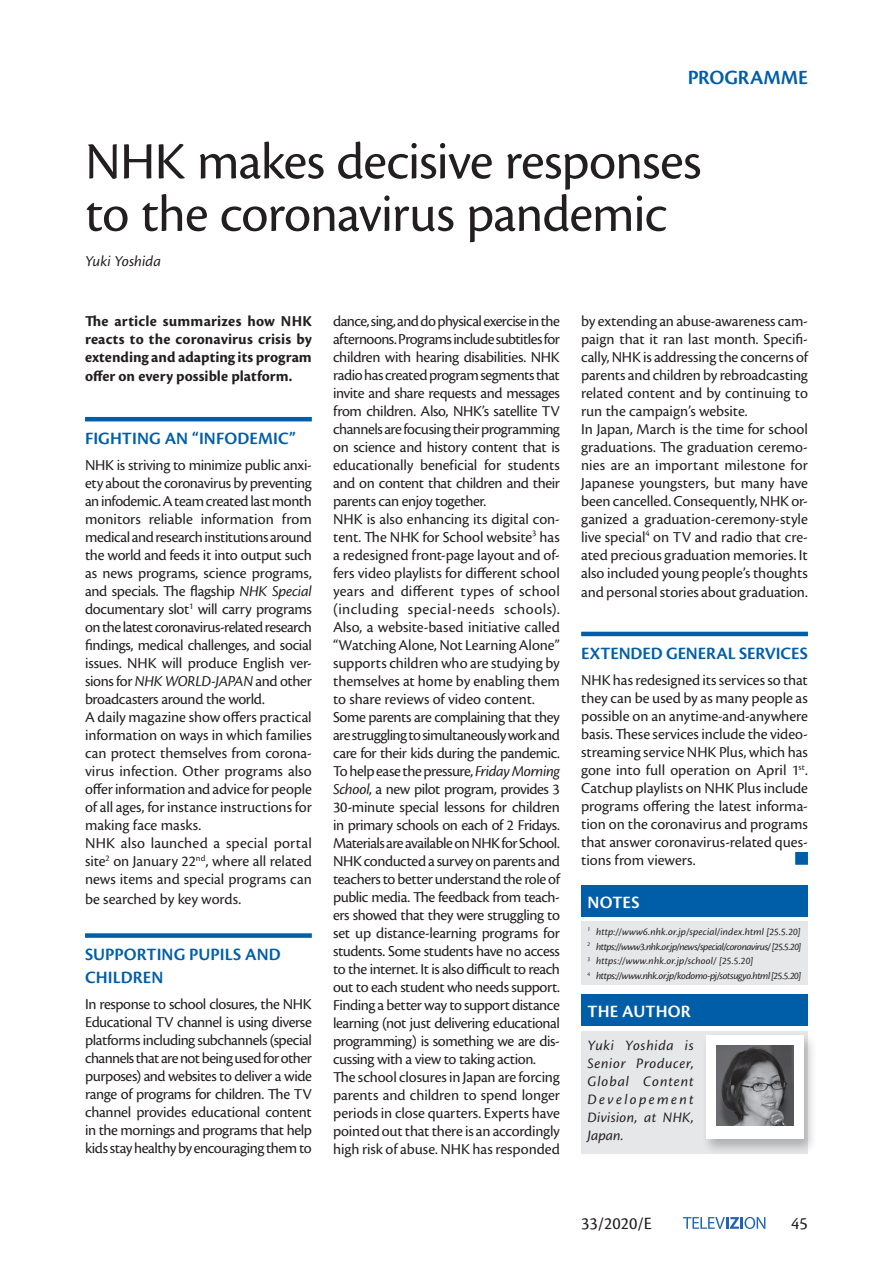
<style>
.page{position:relative;width:893px;height:1263px;background:#fff}
.page>*{position:absolute;margin:0;border:0;box-sizing:border-box;transform-origin:0 0}
.t1{font:54px/52.5px "Cronos Pro";letter-spacing:-.015em;color:#231f20}
.t2{font:600 21px "Cronos Pro";letter-spacing:-.005em;color:#005ea8}
.t3{font:600 18px/22.5px "Cronos Pro";letter-spacing:.005em;color:#005ea8}
.t4{font:600 18px "Cronos Pro";letter-spacing:.01em;color:#fff}
.t5{font:18px "Cronos Pro";color:#231f20}
.t6{font:15.75px/18px "Cronos Pro";letter-spacing:-.015em;color:#231f20}
.t7{font:700 15.75px/18.5px "Cronos Pro";color:#231f20;text-align:justify}
.t8{font:italic 15.75px "Cronos Pro";color:#231f20}
.t9{font:italic 15px/18px "Cronos Pro";letter-spacing:.06em;color:#231f20;text-align:justify}
.t10{font:italic 10.5px/14.7px "Cronos Pro";letter-spacing:-.03em;color:#231f20}
.s1{font-style:italic}
</style>
<div class="page">
<svg style="left:683px;top:1217px;width:82px;height:12px"></svg>
<hr style="left:85px;top:417px;width:227px;height:4px;background:#005ea8">
<div style="left:85px;top:933px;width:227px;height:5px;background:#005ea8"></div>
<hr style="left:581px;top:632px;width:227px;height:4px;background:#005ea8">
<div style="left:581px;top:921px;width:227px;height:63px;background:#e6e7e9"></div>
<div style="left:581px;top:885px;width:227px;height:32px;background:#005ea8"></div>
<div style="left:795px;top:852px;width:13px;height:13px;background:#005ea8;border:2px solid #005ea8"></div>
<div style="left:581px;top:1031px;width:227px;height:123px;background:#e6e7e9"></div>
<div style="left:701px;top:1033px;width:117px;height:122px;background:#231f20;opacity:.28"></div>
<div style="left:706px;top:1035px;width:98px;height:103px;background:#fff"></div>
<div style="left:581px;top:994px;width:227px;height:32px;background:#005ea8"></div>
<img style="left:716px;top:1046px;width:77px;height:79px">
<h2 class="t2" style="left:688px;top:65px;width:122px">PROGRAMME</h2>
<h1 class="t1" style="left:85px;top:135px;width:618px">NHK makes decisive responses to the coronavirus pandemic</h1>
<p class="t8" style="left:85px;top:253px;width:77px">Yuki Yoshida</p>
<p class="t7" style="left:85px;top:312px;width:228px">The article summarizes how NHK reacts to the coronavirus crisis by extending and adapting its program offer on every possible platform.</p>
<p class="t3" style="left:85px;top:427px;width:212px">FIGHTING AN “INFODEMIC”</p>
<p class="t6" style="left:85px;top:456px;width:228px">NHK is striving to minimize public anxi&shy;ety about the coronavirus by preventing an infodemic. A team created last month monitors reliable information from medical and research institutions around the world and feeds it into output such as news programs, science programs, and specials. The flagship <span class="s1">NHK Special </span>documentary slot<sup>1</sup> will carry programs on the latest coronavirus-related research findings, medical challenges, and social issues. NHK will produce English ver&shy;sions for <span class="s1">NHK WORLD-JAPAN</span> and other broadcasters around the world.<br>A daily magazine show offers practical information on ways in which families can protect themselves from corona&shy;virus infection. Other programs also offer information and advice for people of all ages, for instance instructions for making face masks.<br>NHK also launched a special portal site<sup>2</sup> on January 22<sup>nd</sup>, where all related news items and special programs can be searched by key words.</p>
<p class="t3" style="left:85px;top:943px;width:197px">SUPPORTING PUPILS AND<br>CHILDREN</p>
<p class="t6" style="left:85px;top:995px;width:228px;text-align:justify">In response to school closures, the NHK Educational TV channel is using diverse platforms including subchannels (special channels that are not being used for other purposes) and websites to deliver a wide range of programs for children. The TV channel provides educational content in the mornings and programs that help kids stay healthy by encouraging them to</p>
<p class="t6" style="left:333px;top:312px;width:228px">dance, sing, and do physical exercise in the afternoons. Programs include subtitles for children with hearing disabilities. NHK radio has created program segments that invite and share requests and messages from children. Also, NHK’s satellite TV channels are focusing their programming on science and history content that is educationally beneficial for students and on content that children and their parents can enjoy together.<br>NHK is also enhancing its digital con&shy;tent. The NHK for School website<sup>3</sup> has a redesigned front-page layout and of&shy;fers video playlists for different school years and different types of school (including special-needs schools).<br>Also, a website-based initiative called “Watching Alone, Not Learning Alone” supports children who are studying by themselves at home by enabling them to share reviews of video content.<br>Some parents are complaining that they are struggling to simultaneously work and care for their kids during the pandemic.<br>To help ease the pressure, <span class="s1">Friday Morning School</span>, a new pilot program, provides 3<br>30-minute special lessons for children in primary schools on each of 2 Fridays.<br>Materials are available on NHK for School.<br>NHK conducted a survey on parents and teachers to better understand the role of public media. The feedback from teach&shy;ers showed that they were struggling to set up distance-learning programs for students. Some students have no access to the internet. It is also difficult to reach out to each student who needs support.<br>Finding a better way to support distance learning (not just delivering educational programming) is something we are dis&shy;cussing with a view to taking action.<br>The school closures in Japan are forcing parents and children to spend longer periods in close quarters. Experts have pointed out that there is an accordingly high risk of abuse. NHK has responded</p>
<p class="t6" style="left:581px;top:312px;width:228px">by extending an abuse-awareness cam&shy;paign that it ran last month. Specifi&shy;cally, NHK is addressing the concerns of parents and children by rebroadcasting related content and by continuing to run the campaign’s website.<br>In Japan, March is the time for school graduations. The graduation ceremo&shy;nies are an important milestone for Japanese youngsters, but many have been cancelled. Consequently, NHK or&shy;ganized a graduation-ceremony-style live special<sup>4</sup> on TV and radio that cre&shy;ated precious graduation memories. It also included young people’s thoughts and personal stories about graduation.</p>
<p class="t3" style="left:581px;top:642px;width:228px">EXTENDED GENERAL SERVICES</p>
<p class="t6" style="left:581px;top:671px;width:228px;text-align:justify">NHK has redesigned its services so that they can be used by as many people as possible on an anytime-and-anywhere basis. These services include the video&shy;streaming service NHK Plus, which has gone into full operation on April 1<sup>st</sup>.<br>Catchup playlists on NHK Plus include programs offering the latest informa&shy;tion on the coronavirus and programs that answer coronavirus-related ques&shy;tions from viewers.</p>
<p class="t4" style="left:588px;top:892px;width:54px">NOTES</p>
<p class="t10" style="left:587px;top:924px;width:216px"><sup>1</sup> http://www6.nhk.or.jp/special/index.html [25.5.20] <sup>2</sup> https://www3.nhk.or.jp/news/special/coronavirus/ [25.5.20] <sup>3</sup> https://www.nhk.or.jp/school/ [25.5.20]<br><sup>4</sup> https://www.nhk.or.jp/kodomo-pj/sotsugyo.html [25.5.20]</p>
<p class="t4" style="left:588px;top:1001px;width:105px">THE AUTHOR</p>
<p class="t9" style="left:587px;top:1036px;width:108px">Yuki Yoshida is Senior Producer, Global Content Developement Division, at NHK, Japan.</p>
<p class="t5" style="left:581px;top:1213px;width:72px">33/2020/E</p>
<p class="t5" style="left:791px;top:1213px;width:18px">45</p>
</div>
